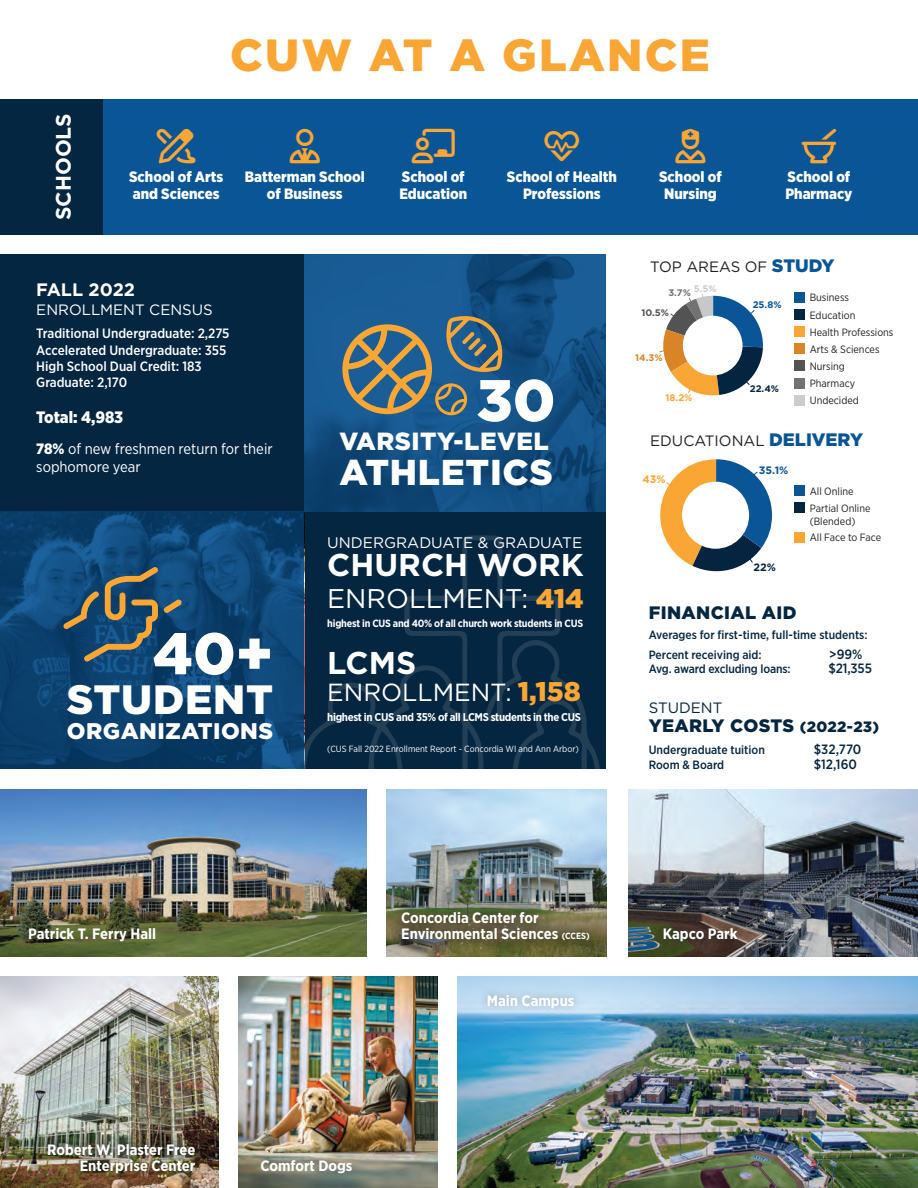
<style>
.page{position:relative;width:918px;height:1188px;background:#fff}
.page>*{position:absolute;margin:0;border:0;box-sizing:border-box;transform-origin:0 0}
.t1{font:900 58.5px "Gotham";color:#fff}
.t2{font:900 45px "Gotham";letter-spacing:.05em;color:#faa634}
.t3{font:900 40.95px "Gotham";letter-spacing:.02em;color:#fff}
.t4{font:900 36px "Gotham";letter-spacing:.02em;color:#fff}
.t5{font:34.5px "Font Awesome 6 Pro";color:#faa634}
.t6{font:700 31.5px "Gotham";color:#fff}
.t7{font:27px "Gotham";color:#fff}
.t8{font:900 24.9px "Gotham";letter-spacing:.02em;color:#fff}
.t9{font:24.75px "Gotham";color:#fff}
.t10{font:900 22.65px "Gotham";letter-spacing:.02em;color:#fff}
.t11{font:700 21px "Gotham";color:#fff}
.t12{font:900 18px "Gotham";letter-spacing:.02em;color:#052640}
.t13{font:700 18px "Gotham";color:#fff}
.t14{font:900 16.5px "Gotham Narrow";color:#fff}
.t15{font:15.3px "Gotham";color:#fff}
.t16{font:700 15px/16.5px "Gotham Narrow";color:#fff;text-align:right}
.t17{font:900 15px/16.5px "Gotham Narrow";color:#fff}
.t18{font:15px/18px "Gotham Narrow";color:#fff}
.t19{font:15px "Gotham";color:#231f20}
.t20{font:15px "Gotham";color:#fff}
.t21{font:15px "Gotham";color:#052640}
.t22{font:500 13.5px/16.2px "Gotham Narrow";color:#fff}
.t23{font:500 13.5px "Gotham Narrow";color:#052640}
.t24{font:500 12px "Gotham Narrow";color:#052640}
.t25{font:700 11.25px "Gotham Narrow";letter-spacing:-.03em;color:#fff}
.t26{font:10.65px/12.8px "Gotham Narrow";color:#231f20}
.t27{font:700 10.65px "Gotham";color:#095596}
.t28{font:700 10.65px "Gotham";color:#faa634}
.t29{font:700 10.65px "Gotham";color:#052440}
.t30{font:700 10.5px "Gotham Narrow";letter-spacing:-.02em;color:#fff}
.t31{font:700 9.45px "Gotham";color:#095596}
.t32{font:700 9.45px "Gotham";color:#535353}
.t33{font:700 9.45px "Gotham";color:#052440}
.t34{font:700 9.45px "Gotham";color:#faa634}
.t35{font:700 9.45px "Gotham";color:#d98527}
.t36{font:700 9.45px "Gotham";color:#ceccca}
.t37{font:700 9.45px "Gotham";color:#727272}
.t38{font:9px "Gotham Narrow";color:#fff}
.s1{font-weight:900;font-size:18px;color:#095596}
.s2{font-weight:900}
.s3{font-weight:900;color:#faa633}
.s4{font-weight:900;font-size:27px;color:#faa633}
.s5{font-size:15px}
.s6{font-size:9px}
</style>
<div class="page">
<div style="left:304px;top:512px;width:302px;height:257px;background:#052640"></div>
<svg style="left:304px;top:535px;width:296px;height:234px"></svg>
<img style="left:628px;top:789px;width:290px;height:167px">
<img style="left:387px;top:789px;width:219px;height:167px">
<img style="left:0;top:789px;width:367px;height:167px">
<img style="left:457px;top:977px;width:461px;height:211px">
<img style="left:0;top:977px;width:218px;height:211px">
<img style="left:238px;top:977px;width:199px;height:211px">
<div style="left:40px;top:1136px;width:163px;height:45px;background:#231f20;opacity:.75"></div>
<div style="left:480px;top:987px;width:102px;height:28px;background:#231f20;opacity:.3"></div>
<div style="left:649px;top:914px;width:103px;height:42px;background:#231f20;opacity:.49"></div>
<div style="left:388px;top:898px;width:216px;height:57px;background:#231f20;opacity:.5"></div>
<div style="left:103px;top:99px;width:815px;height:135px;background:#095596"></div>
<div style="left:0;top:99px;width:103px;height:135px;background:#052640"></div>
<div style="left:794px;top:378px;width:10px;height:10px;background:#727272"></div>
<div style="left:794px;top:361px;width:10px;height:10px;background:#535353"></div>
<div style="left:794px;top:395px;width:10px;height:10px;background:#ceccca"></div>
<svg style="left:659px;top:293px;width:104px;height:103px"></svg>
<div style="left:794px;top:344px;width:10px;height:10px;background:#d98527"></div>
<div style="left:794px;top:326px;width:10px;height:11px;background:#faa634"></div>
<div style="left:794px;top:292px;width:10px;height:10px;background:#095596"></div>
<div style="left:794px;top:309px;width:10px;height:11px;background:#052640"></div>
<svg style="left:660px;top:459px;width:112px;height:113px"></svg>
<div style="left:794px;top:532px;width:10px;height:10px;background:#faa634"></div>
<div style="left:794px;top:485px;width:10px;height:11px;background:#095596"></div>
<div style="left:794px;top:503px;width:10px;height:10px;background:#052640"></div>
<div style="left:0;top:254px;width:304px;height:258px;background:#052640"></div>
<svg style="left:0;top:512px;width:304px;height:257px;background:#0c4371"></svg>
<svg style="left:304px;top:254px;width:302px;height:258px;background:#135084"></svg>
<svg style="left:342px;top:316px;width:163px;height:99px;background:#576f78"></svg>
<svg style="left:63px;top:567px;width:119px;height:95px;background:#345469"></svg>
<p class="t11" style="left:49px;top:220px;width:109px;rotate:-90deg">SCHOOLS</p>
<p class="t2" style="left:230px;top:24px;width:481px">CUW AT A GLANCE</p>
<p class="t5" style="left:157px;top:129px;width:40px">■●■▼◆▲</p>
<p class="t17" style="left:129px;top:168px;width:96px">School of Arts and Sciences</p>
<p class="t5" style="left:290px;top:129px;width:32px">◆▲▼</p>
<p class="t17" style="left:245px;top:168px;width:121px;text-align:center">Batterman School of Business</p>
<p class="t5" style="left:412px;top:129px;width:45px">●□▼</p>
<p class="t17" style="left:400px;top:168px;width:69px">School of<br>Education</p>
<p class="t17" style="left:507px;top:168px;width:111px;text-align:center">School of Health<br>Professions</p>
<p class="t5" style="left:675px;top:129px;width:32px">◆▲■◆▲</p>
<p class="t17" style="left:659px;top:168px;width:64px;text-align:center">School of<br>Nursing</p>
<p class="t5" style="left:802px;top:129px;width:36px">□▼▲▼●</p>
<p class="t17" style="left:785px;top:168px;width:69px">School of<br>Pharmacy</p>
<p class="t19" style="left:650px;top:257px;width:186px">TOP AREAS OF <span class="s1">STUDY</span></p>
<p class="t13" style="left:36px;top:278px;width:100px">FALL 2022</p>
<p class="t20" style="left:36px;top:300px;width:178px">ENROLLMENT CENSUS</p>
<p class="t22" style="left:36px;top:325px;width:195px">Traditional Undergraduate: 2,275</p>
<p class="t22" style="left:36px;top:342px;width:192px">Accelerated Undergraduate: 355</p>
<p class="t22" style="left:36px;top:358px;width:167px">High School Dual Credit: 183<br>Graduate: 2,170</p>
<p class="t14" style="left:36px;top:406px;width:88px">Total: 4,983</p>
<p class="t18" style="left:36px;top:440px;width:238px"><span class="s2">78%</span> of new freshmen return for their sophomore year</p>
<p class="t1" style="left:153px;top:613px;width:122px">40+</p>
<p class="t3" style="left:67px;top:671px;width:208px">STUDENT</p>
<p class="t10" style="left:67px;top:715px;width:208px">ORGANIZATIONS</p>
<p class="t1" style="left:476px;top:360px;width:81px">30</p>
<p class="t8" style="left:339px;top:424px;width:211px">VARSITY-LEVEL</p>
<p class="t4" style="left:339px;top:447px;width:215px">ATHLETICS</p>
<p class="t15" style="left:327px;top:532px;width:257px">UNDERGRADUATE &amp; GRADUATE</p>
<p class="t6" style="left:327px;top:544px;width:258px">CHURCH WORK</p>
<p class="t7" style="left:327px;top:581px;width:258px">ENROLLMENT: <span class="s3">414</span></p>
<p class="t30" style="left:327px;top:617px;width:258px">highest in CUS and 40% of all church work students in CUS</p>
<p class="t6" style="left:327px;top:642px;width:90px">LCMS</p>
<p class="t9" style="left:327px;top:677px;width:255px">ENROLLMENT: <span class="s4">1,158</span></p>
<p class="t25" style="left:327px;top:710px;width:255px">highest in CUS and 35% of all LCMS students in the CUS</p>
<p class="t38" style="left:327px;top:743px;width:253px">(CUS Fall 2022 Enrollment Report - Concordia WI and Ann Arbor)</p>
<p class="t36" style="left:694px;top:282px;width:24px">5.5%</p>
<p class="t37" style="left:668px;top:287px;width:24px">3.7%</p>
<p class="t32" style="left:641px;top:307px;width:29px">10.5%</p>
<p class="t35" style="left:635px;top:352px;width:29px">14.3%</p>
<p class="t34" style="left:666px;top:392px;width:28px">18.2%</p>
<p class="t31" style="left:753px;top:299px;width:30px">25.8%</p>
<p class="t33" style="left:750px;top:382px;width:31px">22.4%</p>
<p class="t26" style="left:810px;top:291px;width:41px">Business</p>
<p class="t26" style="left:810px;top:308px;width:47px">Education</p>
<p class="t26" style="left:810px;top:325px;width:85px">Health Professions</p>
<p class="t26" style="left:810px;top:343px;width:71px">Arts &amp; Sciences</p>
<p class="t26" style="left:810px;top:360px;width:37px">Nursing</p>
<p class="t26" style="left:810px;top:394px;width:51px">Undecided</p>
<p class="t26" style="left:810px;top:377px;width:47px">Pharmacy</p>
<p class="t19" style="left:650px;top:431px;width:214px">EDUCATIONAL <span class="s1">DELIVERY</span></p>
<p class="t28" style="left:642px;top:472px;width:25px">43%</p>
<p class="t27" style="left:759px;top:463px;width:31px">35.1%</p>
<p class="t29" style="left:754px;top:560px;width:24px">22%</p>
<p class="t26" style="left:810px;top:485px;width:45px">All Online</p>
<p class="t26" style="left:810px;top:502px;width:62px">Partial Online (Blended)</p>
<p class="t26" style="left:810px;top:531px;width:73px">All Face to Face</p>
<p class="t12" style="left:649px;top:600px;width:149px">FINANCIAL AID</p>
<p class="t24" style="left:649px;top:627px;width:220px">Averages for first-time, full-time students:</p>
<p class="t24" style="left:649px;top:648px;width:114px">Percent receiving aid:</p>
<p class="t23" style="left:829px;top:646px;width:35px">&gt;99%</p>
<p class="t24" style="left:649px;top:661px;width:143px">Avg. award excluding loans:</p>
<p class="t23" style="left:828px;top:660px;width:45px">$21,355</p>
<p class="t21" style="left:649px;top:698px;width:75px">STUDENT</p>
<p class="t12" style="left:649px;top:713px;width:232px">YEARLY COSTS <span class="s5">(2022-23)</span></p>
<p class="t24" style="left:649px;top:742px;width:118px">Undergraduate tuition</p>
<p class="t23" style="left:814px;top:741px;width:49px">$32,770</p>
<p class="t24" style="left:649px;top:757px;width:77px">Room &amp; Board</p>
<p class="t23" style="left:814px;top:756px;width:45px">$12,160</p>
<p class="t16" style="left:401px;top:909px;width:190px;text-align:left">Concordia Center for<br>Environmental Sciences <span class="s6">(CCES)</span></p>
<p class="t16" style="left:28px;top:926px;width:130px">Patrick T. Ferry Hall</p>
<p class="t16" style="left:663px;top:926px;width:76px">Kapco Park</p>
<p class="t16" style="left:47px;top:1141px;width:150px">Robert W. Plaster Free<br>Enterprise Center</p>
<p class="t16" style="left:260px;top:1158px;width:94px">Comfort Dogs</p>
<p class="t16" style="left:487px;top:992px;width:89px">Main Campus</p>
</div>
